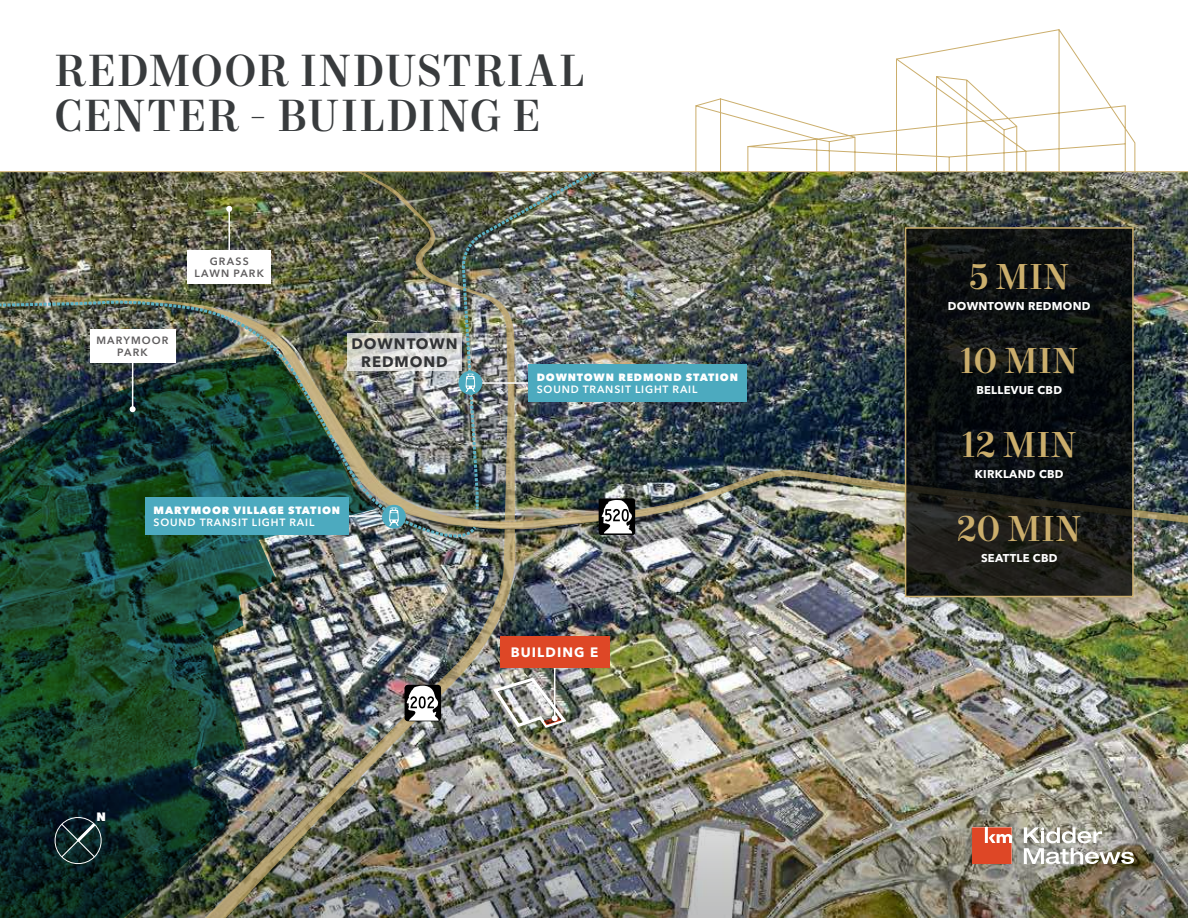
<style>
.page{position:relative;width:1188px;height:918px;background:#fff}
.page>*{position:absolute;margin:0;border:0;box-sizing:border-box;transform-origin:0 0}
.t1{font:500 45px/45px "Mort Modern 09";letter-spacing:.02em;color:#383b3d}
.t2{font:500 36px "Mort Modern 09";letter-spacing:.005em;color:#cbae6c}
.t3{font:700 15px/18px "Avenir Next LT Pro";letter-spacing:.06em;color:#323335;text-align:center}
.t4{font:700 13.5px "Avenir Next LT Pro";letter-spacing:.08em;color:#fff}
.t5{font:800 12px "Avenir Next LT Pro";color:#fff}
.t6{font:700 11.25px "Avenir Next LT Pro";letter-spacing:.025em;color:#fff}
.t7{font:800 10.5px "Avenir Next LT Pro";letter-spacing:.08em;color:#fff}
.t8{font:600 10.5px "Avenir Next LT Pro";letter-spacing:.08em;color:#fff}
.t9{font:600 10.5px/12px "Avenir Next LT Pro";letter-spacing:.105em;color:#5f5d5e;text-align:center}
</style>
<div class="page">
<img style="left:515px;top:172px;width:673px;height:592px">
<img style="left:515px;top:764px;width:673px;height:154px">
<svg style="left:0;top:541px;width:194px;height:377px;background:#153d2b"></svg>
<img style="left:595px;top:297px;width:593px;height:232px">
<img style="left:194px;top:541px;width:321px;height:377px">
<svg style="left:52px;top:814px;width:52px;height:52px;background:#23383c"></svg>
<div style="left:528px;top:364px;width:219px;height:37px;background:#4caabf"></div>
<svg style="left:595px;top:172px;width:3px;height:340px"></svg>
<svg style="left:599px;top:498px;width:36px;height:37px"></svg>
<svg style="left:602px;top:500px;width:30px;height:33px"></svg>
<div style="left:405px;top:685px;width:36px;height:36px;background:#000;border-radius:4px"></div>
<svg style="left:407px;top:686px;width:32px;height:35px"></svg>
<hr style="left:554px;top:657px;width:1px;height:61px;background:#fff">
<img style="left:491px;top:676px;width:77px;height:54px">
<div style="left:500px;top:636px;width:109px;height:31px;background:#de4726"></div>
<svg style="left:908px;top:230px;width:223px;height:364px;background:#121413"></svg>
<div style="left:905px;top:227px;width:229px;height:370px;border:2px solid #cbae6c"></div>
<img style="left:0;top:172px;width:595px;height:369px">
<div style="left:188px;top:250px;width:83px;height:34px;background:#fff"></div>
<svg style="left:1024px;top:827px;width:110px;height:37px"></svg>
<svg style="left:972px;top:827px;width:40px;height:37px"></svg>
<svg style="left:695px;top:29px;width:441px;height:142px"></svg>
<hr style="left:0;top:171px;width:1188px;height:1px;background:#cbae6c">
<h1 class="t1" style="left:54px;top:51px;width:532px">REDMOOR INDUSTRIAL<br>CENTER - BUILDING E</h1>
<p class="t9" style="left:96px;top:335px;width:74px">MARYMOOR<br>PARK</p>
<p class="t9" style="left:194px;top:255px;width:71px">GRASS<br>LAWN PARK</p>
<h3 class="t3" style="left:351px;top:334px;width:108px">DOWNTOWN<br>REDMOND</h3>
<p class="t7" style="left:154px;top:504px;width:188px">MARYMOOR VILLAGE STATION</p>
<p class="t8" style="left:154px;top:516px;width:162px">SOUND TRANSIT LIGHT RAIL</p>
<p class="t7" style="left:537px;top:371px;width:203px">DOWNTOWN REDMOND STATION</p>
<p class="t8" style="left:537px;top:383px;width:162px">SOUND TRANSIT LIGHT RAIL</p>
<p class="t4" style="left:511px;top:644px;width:89px">BUILDING E</p>
<p class="t5" style="left:96px;top:809px;width:11px">N</p>
<h2 class="t2" style="left:969px;top:254px;width:102px">5 MIN</h2>
<p class="t6" style="left:948px;top:299px;width:144px">DOWNTOWN REDMOND</p>
<h2 class="t2" style="left:960px;top:338px;width:120px">10 MIN</h2>
<p class="t6" style="left:976px;top:383px;width:87px">BELLEVUE CBD</p>
<h2 class="t2" style="left:962px;top:422px;width:116px">12 MIN</h2>
<p class="t6" style="left:975px;top:467px;width:90px">KIRKLAND CBD</p>
<h2 class="t2" style="left:957px;top:506px;width:126px">20 MIN</h2>
<p class="t6" style="left:981px;top:551px;width:78px">SEATTLE CBD</p>
</div>
